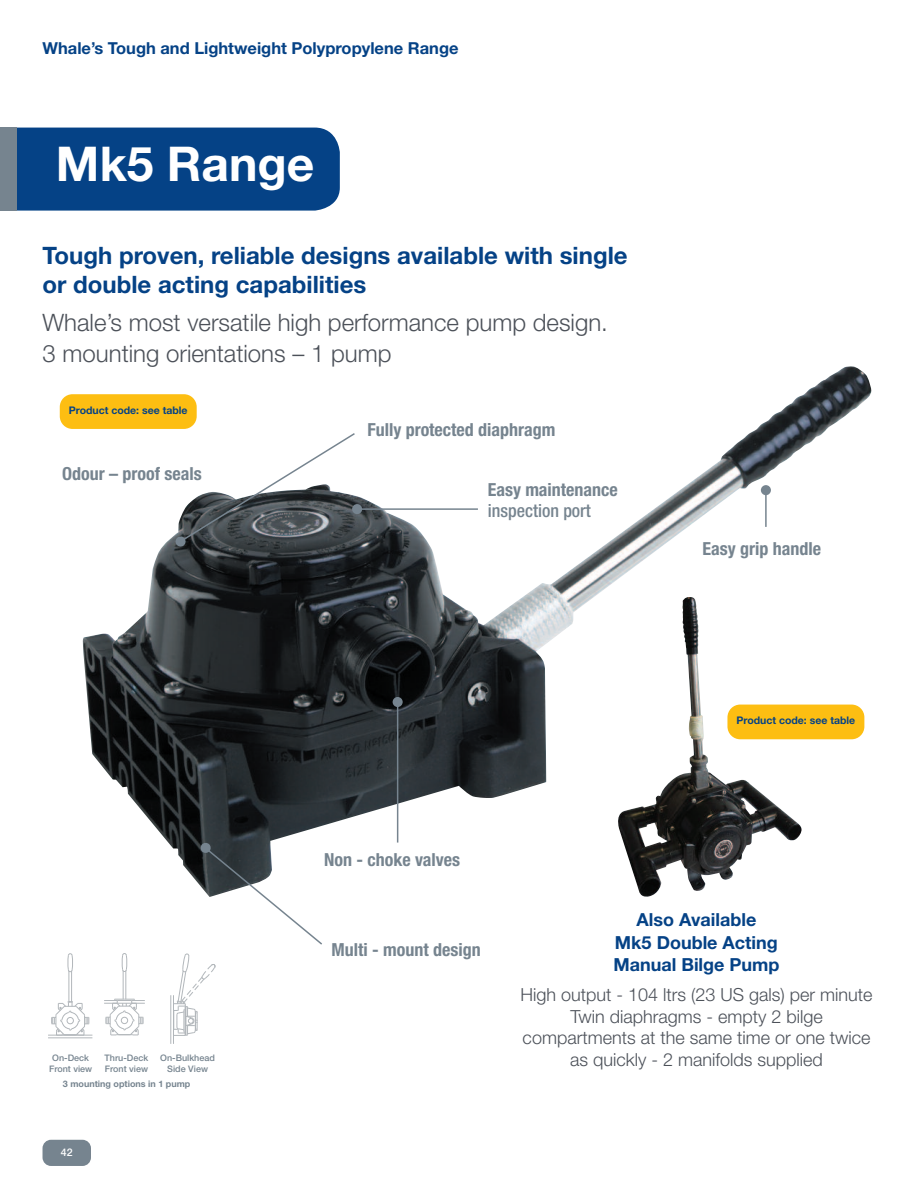
<style>
.page{position:relative;width:918px;height:1188px;background:#fff}
.page>*{position:absolute;margin:0;border:0;box-sizing:border-box;transform-origin:0 0}
.t1{font:700 48px "Helvetica Neue LT Std";color:#fff}
.t2{font:300 24px/31px "Helvetica Neue LT Std";color:#4c5159}
.t3{font:700 24px/28.8px "Helvetica Neue LT Std";color:#054286}
.t4{font:300 18px/21.6px "Helvetica Neue LT Std";color:#4c5159;text-align:center}
.t5{font:700 condensed 18px "Helvetica Neue LT Std";color:#76848f}
.t6{font:700 18px/22.5px "Helvetica Neue LT Std";color:#054286;text-align:center}
.t7{font:500 condensed 18px "Helvetica Neue LT Std";color:#76848f}
.t8{font:700 16.5px "Helvetica Neue LT Std";color:#054286}
.t9{font:700 10.5px "Helvetica Neue LT Std";color:#054286}
.t10{font:500 9px "Helvetica Neue LT Std";color:#76848f}
.t11{font:700 9px "Helvetica Neue LT Std";color:#76848f}
</style>
<div class="page">
<div style="left:17px;top:128px;width:323px;height:83px;background:#054286"></div>
<div style="left:0;top:128px;width:17px;height:83px;background:#76848f"></div>
<div style="left:43px;top:1140px;width:48px;height:26px;background:#76848f;border-radius:9px"></div>
<img style="left:83px;top:366px;width:788px;height:520px">
<svg style="left:51px;top:1001px;width:39px;height:34px"></svg>
<hr style="left:71px;top:971px;width:1px;height:31px;background:#b2b7bb">
<hr style="left:69px;top:971px;width:1px;height:31px;background:#b2b7bb">
<svg style="left:68px;top:953px;width:5px;height:19px"></svg>
<hr style="left:48px;top:1035px;width:44px;height:1px;background:#b2b7bb">
<hr style="left:48px;top:1038px;width:44px;height:1px;background:#b2b7bb">
<svg style="left:104px;top:953px;width:41px;height:83px"></svg>
<hr style="left:173px;top:995px;width:1px;height:49px;background:#b2b7bb">
<hr style="left:170px;top:995px;width:1px;height:49px;background:#b2b7bb">
<svg style="left:173px;top:953px;width:43px;height:83px"></svg>
<div style="left:761px;top:485px;width:10px;height:10px;background:#76848f;border-radius:50%"></div>
<hr style="left:765px;top:492px;width:2px;height:35px;background:#76848f">
<svg style="left:175px;top:432px;width:182px;height:115px"></svg>
<div style="left:393px;top:697px;width:10px;height:10px;background:#76848f;border-radius:50%"></div>
<hr style="left:397px;top:704px;width:1px;height:139px;background:#76848f">
<div style="left:352px;top:504px;width:10px;height:10px;background:#76848f;border-radius:50%"></div>
<hr style="left:359px;top:508px;width:119px;height:2px;background:#76848f">
<svg style="left:200px;top:842px;width:124px;height:103px"></svg>
<div style="left:60px;top:394px;width:137px;height:35px;background:#fdbe12;border-radius:13px"></div>
<div style="left:727px;top:705px;width:137px;height:34px;background:#fdbe12;border-radius:13px"></div>
<img style="left:618px;top:597px;width:184px;height:300px">
<p class="t8" style="left:43px;top:43px;width:418px">Whale’s Tough and Lightweight Polypropylene Range</p>
<h1 class="t1" style="left:56px;top:146px;width:260px">Mk5 Range</h1>
<h2 class="t3" style="left:43px;top:243px;width:587px">Tough proven, reliable designs available with single or double acting capabilities</h2>
<h2 class="t2" style="left:43px;top:309px;width:567px">Whale’s most versatile high performance pump design.<br>3 mounting orientations – 1 pump</h2>
<p class="t9" style="left:69px;top:406px;width:120px">Product code: see table</p>
<p class="t5" style="left:62px;top:467px;width:141px">Odour – proof seals</p>
<p class="t10" style="left:52px;top:1055px;width:38px">On-Deck</p>
<p class="t10" style="left:105px;top:1055px;width:45px">Thru-Deck</p>
<p class="t10" style="left:160px;top:1055px;width:56px">On-Bulkhead</p>
<p class="t10" style="left:49px;top:1066px;width:45px">Front view</p>
<p class="t10" style="left:105px;top:1066px;width:45px">Front view</p>
<p class="t10" style="left:167px;top:1066px;width:42px">Side View</p>
<p class="t11" style="left:63px;top:1081px;width:129px">3 mounting options in 1 pump</p>
<p class="t5" style="left:367px;top:423px;width:190px">Fully protected diaphragm</p>
<p class="t5" style="left:488px;top:483px;width:132px">Easy maintenance</p>
<p class="t7" style="left:488px;top:504px;width:105px">inspection port</p>
<p class="t5" style="left:702px;top:543px;width:120px">Easy grip handle</p>
<p class="t9" style="left:737px;top:716px;width:120px">Product code: see table</p>
<p class="t5" style="left:324px;top:853px;width:137px">Non - choke valves</p>
<p class="t5" style="left:332px;top:943px;width:151px">Multi - mount design</p>
<p class="t6" style="left:613px;top:910px;width:168px">Also Available<br>Mk5 Double Acting<br>Manual Bilge Pump</p>
<p class="t4" style="left:520px;top:986px;width:354px">High output - 104 ltrs (23 US gals) per minute Twin diaphragms - empty 2 bilge compartments at the same time or one twice as quickly - 2 manifolds supplied</p>
</div>
